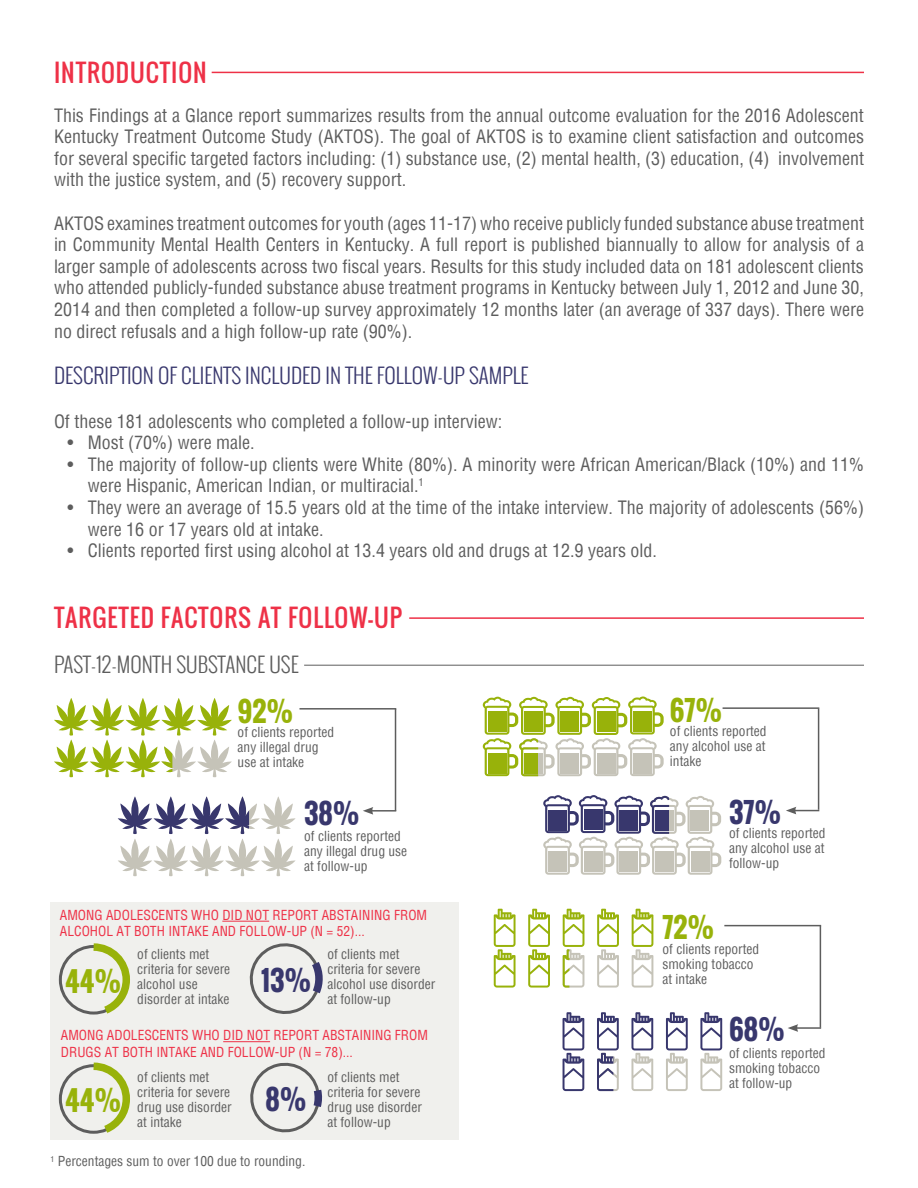
<style>
.page{position:relative;width:918px;height:1188px;background:#fff}
.page>*{position:absolute;margin:0;border:0;box-sizing:border-box;transform-origin:0 0}
.t1{font:700 27px "Oswald";color:#98b20a}
.t2{font:700 27px "Oswald";color:#38376d}
.t3{font:24px "Oswald";letter-spacing:.04em;color:#ee3147}
.t4{font:300 21px "Oswald";color:#38376d}
.t5{font:300 21px "Oswald";color:#5d5d5d}
.t6{font:condensed 18px/21.6px "Helvetica";color:#5d5d5d;text-align:justify}
.t7{font:condensed 13.5px/15px "Helvetica";color:#5d5d5d}
.t8{font:condensed 13.5px/16.2px "Helvetica";color:#ee3147}
</style>
<div class="page">
<div style="left:51px;top:902px;width:408px;height:238px;background:#f0f0ed"></div>
<hr style="left:299px;top:708px;width:97px;height:2px;background:#5d5d5d">
<hr style="left:395px;top:709px;width:1px;height:102px;background:#5d5d5d">
<hr style="left:371px;top:810px;width:25px;height:2px;background:#5d5d5d">
<svg style="left:363px;top:807px;width:10px;height:8px"></svg>
<svg style="left:54px;top:698px;width:178px;height:79px"></svg>
<svg style="left:118px;top:796px;width:178px;height:80px"></svg>
<svg style="left:483px;top:697px;width:181px;height:79px"></svg>
<svg style="left:543px;top:795px;width:178px;height:80px"></svg>
<hr style="left:723px;top:707px;width:96px;height:2px;background:#5d5d5d">
<hr style="left:818px;top:709px;width:1px;height:101px;background:#5d5d5d">
<svg style="left:786px;top:807px;width:33px;height:7px"></svg>
<hr style="left:212px;top:72px;width:652px;height:1px;background:#ee3147">
<hr style="left:409px;top:617px;width:455px;height:2px;background:#ee3147">
<svg style="left:494px;top:909px;width:22px;height:79px"></svg>
<svg style="left:528px;top:909px;width:22px;height:79px"></svg>
<svg style="left:597px;top:909px;width:22px;height:79px"></svg>
<svg style="left:632px;top:909px;width:21px;height:79px"></svg>
<svg style="left:563px;top:1012px;width:21px;height:79px"></svg>
<svg style="left:631px;top:1012px;width:22px;height:79px"></svg>
<svg style="left:666px;top:1012px;width:22px;height:79px"></svg>
<svg style="left:700px;top:1012px;width:22px;height:79px"></svg>
<hr style="left:724px;top:925px;width:97px;height:1px;background:#5d5d5d">
<hr style="left:820px;top:926px;width:1px;height:102px;background:#5d5d5d">
<hr style="left:796px;top:1027px;width:25px;height:2px;background:#5d5d5d">
<svg style="left:788px;top:1024px;width:10px;height:8px"></svg>
<svg style="left:563px;top:909px;width:21px;height:79px"></svg>
<svg style="left:597px;top:1012px;width:22px;height:79px"></svg>
<hr style="left:304px;top:665px;width:560px;height:1px;background:#5d5d5d">
<div style="left:59px;top:945px;width:69px;height:70px;border:3px solid #5d5d5d;border-radius:50%"></div>
<svg style="left:86px;top:943px;width:44px;height:72px"></svg>
<svg style="left:249px;top:943px;width:74px;height:71px"></svg>
<div style="left:59px;top:1064px;width:69px;height:70px;border:3px solid #5d5d5d;border-radius:50%"></div>
<svg style="left:86px;top:1062px;width:44px;height:72px"></svg>
<svg style="left:250px;top:1062px;width:73px;height:71px"></svg>
<hr style="left:222px;top:921px;width:47px;height:1px;background:#ee3147">
<hr style="left:223px;top:1041px;width:47px;height:1px;background:#ee3147">
<p class="t3" style="left:54px;top:54px;width:154px">INTRODUCTION</p>
<p class="t6" style="left:54px;top:104px;width:812px">This Findings at a Glance report summarizes results from the annual outcome evaluation for the 2016 Adolescent Kentucky Treatment Outcome Study (AKTOS). The goal of AKTOS is to examine client satisfaction and outcomes for several specific targeted factors including: (1) substance use, (2) mental health, (3) education, (4) involvement with the justice system, and (5) recovery support.</p>
<p class="t6" style="left:54px;top:212px;width:812px">AKTOS examines treatment outcomes for youth (ages 11-17) who receive publicly funded substance abuse treatment in Community Mental Health Centers in Kentucky. A full report is published biannually to allow for analysis of a larger sample of adolescents across two fiscal years. Results for this study included data on 181 adolescent clients who attended publicly-funded substance abuse treatment programs in Kentucky between July 1, 2012 and June 30, 2014 and then completed a follow-up survey approximately 12 months later (an average of 337 days). There were no direct refusals and a high follow-up rate (90%).</p>
<p class="t4" style="left:54px;top:360px;width:476px">DESCRIPTION OF CLIENTS INCLUDED IN THE FOLLOW-UP SAMPLE</p>
<p class="t6" style="left:54px;top:410px;width:450px">Of these 181 adolescents who completed a follow-up interview:</p>
<p class="t6" style="left:68px;top:431px;width:189px">• Most (70%) were male.</p>
<p class="t6" style="left:88px;top:453px;width:778px;text-indent:-20px">• The majority of follow-up clients were White (80%). A minority were African American/Black (10%) and 11% were Hispanic, American Indian, or multiracial.<sup>1</sup></p>
<p class="t6" style="left:88px;top:496px;width:778px;text-indent:-20px">• They were an average of 15.5 years old at the time of the intake interview. The majority of adolescents (56%) were 16 or 17 years old at intake.</p>
<p class="t6" style="left:68px;top:539px;width:591px">• Clients reported first using alcohol at 13.4 years old and drugs at 12.9 years old.</p>
<p class="t3" style="left:54px;top:600px;width:349px">TARGETED FACTORS AT FOLLOW-UP</p>
<p class="t5" style="left:54px;top:649px;width:246px">PAST-12-MONTH SUBSTANCE USE</p>
<p class="t1" style="left:238px;top:691px;width:57px">92%</p>
<p class="t7" style="left:238px;top:725px;width:98px">of clients reported any illegal drug use at intake</p>
<p class="t2" style="left:304px;top:793px;width:57px">38%</p>
<p class="t7" style="left:304px;top:828px;width:105px">of clients reported any illegal drug use at follow-up</p>
<p class="t8" style="left:60px;top:907px;width:369px">AMONG ADOLESCENTS WHO DID NOT REPORT ABSTAINING FROM<br>ALCOHOL AT BOTH INTAKE AND FOLLOW-UP (N = 52)...</p>
<p class="t7" style="left:137px;top:947px;width:94px">of clients met criteria for severe alcohol use disorder at intake</p>
<p class="t7" style="left:327px;top:947px;width:109px">of clients met criteria for severe alcohol use disorder at follow-up</p>
<p class="t1" style="left:65px;top:961px;width:58px">44%</p>
<p class="t2" style="left:261px;top:961px;width:52px">13%</p>
<p class="t8" style="left:61px;top:1027px;width:369px">AMONG ADOLESCENTS WHO DID NOT REPORT ABSTAINING FROM<br>DRUGS AT BOTH INTAKE AND FOLLOW-UP (N = 78)...</p>
<p class="t7" style="left:137px;top:1070px;width:96px">of clients met criteria for severe drug use disorder at intake</p>
<p class="t7" style="left:327px;top:1070px;width:96px">of clients met criteria for severe drug use disorder at follow-up</p>
<p class="t1" style="left:65px;top:1080px;width:58px">44%</p>
<p class="t2" style="left:266px;top:1080px;width:43px">8%</p>
<p class="t7" style="left:51px;top:1154px;width:256px"><sup>1</sup> Percentages sum to over 100 due to rounding.</p>
<p class="t1" style="left:670px;top:690px;width:54px">67%</p>
<p class="t7" style="left:670px;top:724px;width:98px;text-align:justify">of clients reported any alcohol use at intake</p>
<p class="t2" style="left:729px;top:792px;width:54px">37%</p>
<p class="t7" style="left:729px;top:826px;width:98px;text-align:justify">of clients reported any alcohol use at follow-up</p>
<p class="t1" style="left:662px;top:908px;width:53px">72%</p>
<p class="t7" style="left:662px;top:942px;width:98px">of clients reported smoking tobacco at intake</p>
<p class="t2" style="left:729px;top:1010px;width:57px">68%</p>
<p class="t7" style="left:729px;top:1045px;width:98px">of clients reported smoking tobacco at follow-up</p>
</div>
